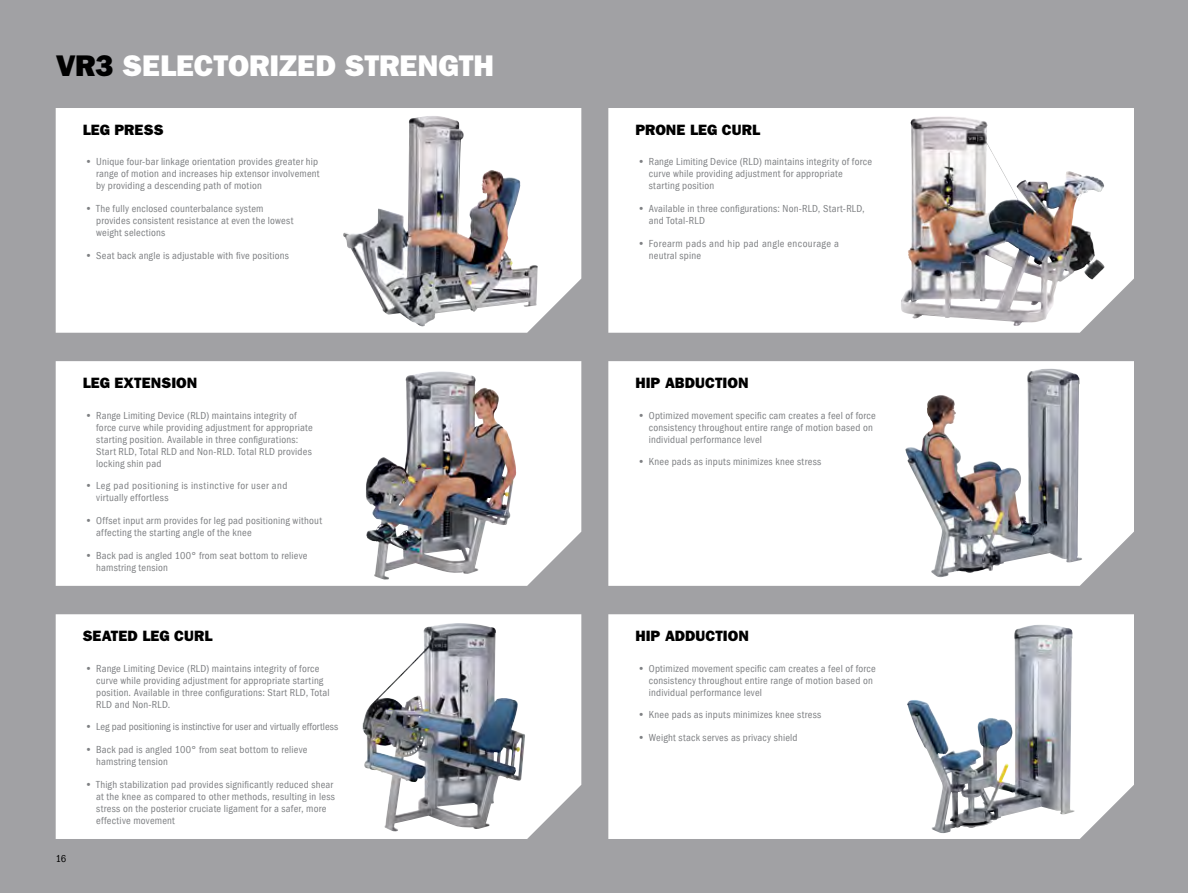
<style>
.page{position:relative;width:1188px;height:893px;background:#a1a1a4}
.page>*{position:absolute;margin:0;border:0;box-sizing:border-box;transform-origin:0 0}
.t1{font:30px "ITC Franklin Gothic Std Hvy";letter-spacing:-.005em;color:#fff}
.t2{font:15px "ITC Franklin Gothic Std Hvy";letter-spacing:.005em;color:#000}
.t3{font:condensed 10.5px/12px "Franklin Gothic";letter-spacing:.02em;color:#7e8083}
.t4{font:condensed 10.5px "Franklin Gothic";color:#7e8083}
.t5{font:condensed 10.5px "Franklin Gothic";color:#000}
.s1{color:#000}
.s2{font-family:"ITC Franklin Gothic Std";font-weight:600;font-stretch:normal}
</style>
<div class="page">
<div style="left:56px;top:108px;width:525px;height:225px;background:#fff"></div>
<div style="left:56px;top:361px;width:525px;height:225px;background:#fff"></div>
<div style="left:56px;top:614px;width:525px;height:225px;background:#fff"></div>
<div style="left:608px;top:108px;width:526px;height:225px;background:#fff"></div>
<svg style="left:608px;top:361px;width:526px;height:225px;background:#f1f1f2"></svg>
<div style="left:608px;top:614px;width:526px;height:225px;background:#fff"></div>
<img style="left:343px;top:118px;width:195px;height:208px">
<img style="left:366px;top:371px;width:150px;height:209px">
<img style="left:362px;top:623px;width:163px;height:208px">
<img style="left:901px;top:116px;width:204px;height:210px">
<img style="left:905px;top:369px;width:144px;height:154px">
<img style="left:907px;top:625px;width:168px;height:208px">
<h1 class="t1" style="left:56px;top:48px;width:440px"><span class="s1">VR3</span> SELECTORIZED STRENGTH</h1>
<h2 class="t2" style="left:83px;top:121px;width:82px">LEG PRESS</h2>
<h2 class="t2" style="left:635px;top:121px;width:126px">PRONE LEG CURL</h2>
<p class="t3" style="left:96px;top:156px;width:225px;text-indent:-11px"><span class="s2">•</span> Unique four-bar linkage orientation provides greater hip range of motion and increases hip extensor involvement by providing a descending path of motion</p>
<p class="t3" style="left:96px;top:203px;width:199px;text-indent:-11px"><span class="s2">•</span> The fully enclosed counterbalance system provides consistent resistance at even the lowest weight selections</p>
<p class="t3" style="left:85px;top:250px;width:205px"><span class="s2">•</span> Seat back angle is adjustable with five positions</p>
<p class="t3" style="left:649px;top:156px;width:225px;text-indent:-11px"><span class="s2">•</span> Range Limiting Device (RLD) maintains integrity of force curve while providing adjustment for appropriate starting position</p>
<p class="t3" style="left:649px;top:203px;width:217px;text-indent:-11px"><span class="s2">•</span> Available in three configurations: Non-RLD, Start-RLD, and Total-RLD</p>
<p class="t3" style="left:649px;top:238px;width:192px;text-indent:-11px"><span class="s2">•</span> Forearm pads and hip pad angle encourage a neutral spine</p>
<h2 class="t2" style="left:83px;top:374px;width:116px">LEG EXTENSION</h2>
<h2 class="t2" style="left:635px;top:374px;width:115px">HIP ABDUCTION</h2>
<p class="t3" style="left:96px;top:409px;width:218px;text-indent:-11px"><span class="s2">•</span> Range Limiting Device (RLD) maintains integrity of force curve while providing adjustment for appropriate starting position. Available in three configurations:<br>Start RLD, Total RLD and Non-RLD. Total RLD provides locking shin pad</p>
<p class="t3" style="left:96px;top:480px;width:193px;text-indent:-11px"><span class="s2">•</span> Leg pad positioning is instinctive for user and virtually effortless</p>
<p class="t3" style="left:96px;top:515px;width:227px;text-indent:-11px"><span class="s2">•</span> Offset input arm provides for leg pad positioning without affecting the starting angle of the knee</p>
<p class="t3" style="left:96px;top:550px;width:213px;text-indent:-11px"><span class="s2">•</span> Back pad is angled 100° from seat bottom to relieve hamstring tension</p>
<p class="t3" style="left:649px;top:409px;width:228px;text-indent:-11px"><span class="s2">•</span> Optimized movement specific cam creates a feel of force consistency throughout entire range of motion based on individual performance level</p>
<p class="t3" style="left:638px;top:456px;width:185px"><span class="s2">•</span> Knee pads as inputs minimizes knee stress</p>
<h2 class="t2" style="left:83px;top:627px;width:131px">SEATED LEG CURL</h2>
<h2 class="t2" style="left:635px;top:627px;width:115px">HIP ADDUCTION</h2>
<p class="t5" style="left:56px;top:852px;width:12px">16</p>
<p class="t3" style="left:96px;top:662px;width:235px;text-indent:-11px"><span class="s2">•</span> Range Limiting Device (RLD) maintains integrity of force curve while providing adjustment for appropriate starting position. Available in three configurations: Start RLD, Total RLD and Non-RLD.</p>
<p class="t4" style="left:85px;top:721px;width:254px"><span class="s2">•</span> Leg pad positioning is instinctive for user and virtually effortless</p>
<p class="t3" style="left:96px;top:744px;width:213px;text-indent:-11px"><span class="s2">•</span> Back pad is angled 100° from seat bottom to relieve hamstring tension</p>
<p class="t3" style="left:96px;top:779px;width:240px;text-indent:-11px"><span class="s2">•</span> Thigh stabilization pad provides significantly reduced shear at the knee as compared to other methods, resulting in less stress on the posterior cruciate ligament for a safer, more effective movement</p>
<p class="t3" style="left:649px;top:662px;width:228px;text-indent:-11px"><span class="s2">•</span> Optimized movement specific cam creates a feel of force consistency throughout entire range of motion based on individual performance level</p>
<p class="t3" style="left:638px;top:709px;width:185px"><span class="s2">•</span> Knee pads as inputs minimizes knee stress</p>
<p class="t3" style="left:638px;top:732px;width:161px"><span class="s2">•</span> Weight stack serves as privacy shield</p>
</div>
